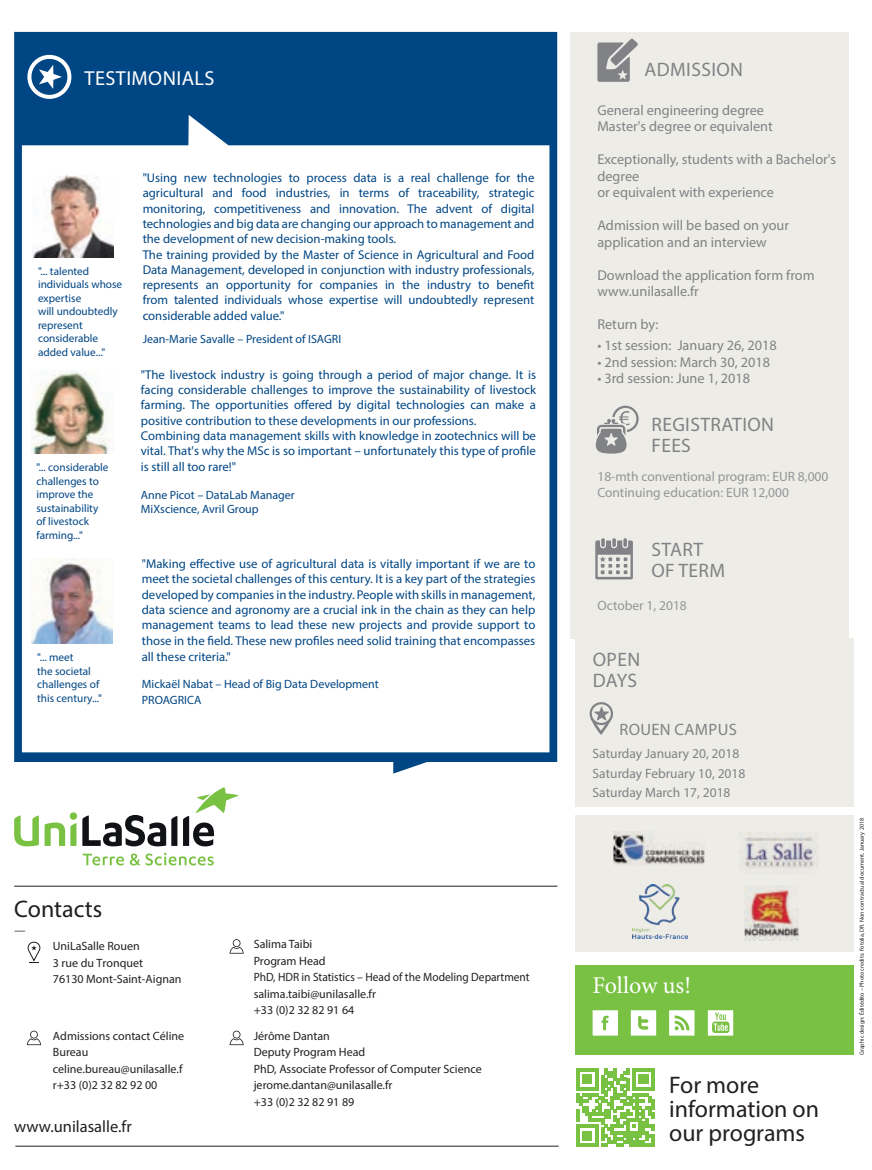
<style>
.page{position:relative;width:872px;height:1170px;background:#fff}
.page>*{position:absolute;margin:0;border:0;box-sizing:border-box;transform-origin:0 0}
.t1{font:24px/24px "Myriad Pro";color:#231f20}
.t2{font:24px "Minion Pro";letter-spacing:-.005em;color:#fff}
.t3{font:20.25px "Myriad Pro";letter-spacing:.02em;color:#fff}
.t4{font:19.5px/21px "Myriad Pro";letter-spacing:.02em;color:#808285}
.t5{font:16.5px "Myriad Pro";color:#231f20}
.t6{font:16.5px "Myriad Pro";letter-spacing:.02em;color:#808285}
.t7{font:14.25px/16.5px "Myriad Pro";color:#808285}
.t8{font:13.5px/16.5px "Myriad Pro";color:#939598}
.t9{font:13.5px/19.5px "Myriad Pro";color:#808285}
.t10{font:12.75px/15.5px "Myriad Pro";color:#014684}
.t11{font:12.75px "Minion Pro";color:#231f20}
.t12{font:12px/16.5px "Myriad Pro";color:#231f20}
.t13{font:12px/16.2px "Myriad Pro";color:#014684}
.t14{font:11.25px/13.5px "Myriad Pro";color:#014684}
.t15{font:6px "Myriad Pro";color:#231f20}
</style>
<div class="page">
<div style="left:570px;top:32px;width:278px;height:606px;background:#edece7"></div>
<div style="left:70px;top:812px;width:7px;height:7px;background:#79c142;border-radius:50%"></div>
<svg style="left:82px;top:814px;width:95px;height:32px"></svg>
<svg style="left:14px;top:815px;width:25px;height:31px"></svg>
<svg style="left:45px;top:822px;width:31px;height:23px"></svg>
<svg style="left:183px;top:787px;width:56px;height:59px"></svg>
<svg style="left:83px;top:853px;width:41px;height:12px"></svg>
<svg style="left:130px;top:853px;width:10px;height:12px"></svg>
<svg style="left:146px;top:852px;width:68px;height:13px"></svg>
<div style="left:575px;top:965px;width:278px;height:89px;background:#79c142"></div>
<svg style="left:592px;top:1010px;width:26px;height:25px"></svg>
<svg style="left:631px;top:1010px;width:25px;height:25px"></svg>
<svg style="left:669px;top:1010px;width:25px;height:25px"></svg>
<svg style="left:708px;top:1010px;width:25px;height:25px"></svg>
<svg style="left:576px;top:1068px;width:78px;height:78px"></svg>
<svg style="left:596px;top:405px;width:42px;height:48px"></svg>
<svg style="left:595px;top:538px;width:38px;height:41px"></svg>
<svg style="left:597px;top:38px;width:41px;height:44px"></svg>
<div style="left:575px;top:638px;width:278px;height:169px;background:#edece7"></div>
<div style="left:589px;top:702px;width:24px;height:23px;border:2px solid #808285;border-radius:50%"></div>
<svg style="left:589px;top:706px;width:24px;height:29px"></svg>
<div style="left:575px;top:814px;width:278px;height:137px;background:#edece7"></div>
<img style="left:633px;top:884px;width:54px;height:54px">
<img style="left:744px;top:885px;width:55px;height:55px">
<img style="left:614px;top:831px;width:90px;height:34px">
<img style="left:739px;top:832px;width:79px;height:36px">
<hr style="left:14px;top:885px;width:543px;height:1px;background:#231f20">
<hr style="left:15px;top:1145px;width:543px;height:1px;background:#231f20">
<svg style="left:28px;top:941px;width:12px;height:22px"></svg>
<svg style="left:229px;top:939px;width:15px;height:14px"></svg>
<svg style="left:229px;top:1030px;width:15px;height:15px"></svg>
<svg style="left:27px;top:1030px;width:14px;height:15px"></svg>
<svg style="left:14px;top:32px;width:543px;height:741px;background:#19578f"></svg>
<svg style="left:21px;top:113px;width:529px;height:640px"></svg>
<img style="left:32px;top:558px;width:81px;height:85px">
<img style="left:31px;top:370px;width:82px;height:83px">
<img style="left:33px;top:175px;width:80px;height:82px">
<svg style="left:22px;top:49px;width:55px;height:50px"></svg>
<h2 class="t3" style="left:85px;top:65px;width:131px">TESTIMONIALS</h2>
<p class="t14" style="left:38px;top:264px;width:86px">"... talented individuals whose expertise<br>will undoubtedly represent considerable added value..."</p>
<p class="t14" style="left:36px;top:460px;width:74px">"... considerable challenges to improve the sustainability of livestock farming..."</p>
<p class="t14" style="left:37px;top:650px;width:66px">"... meet<br>the societal challenges of this century..."</p>
<p class="t10" style="left:143px;top:170px;width:393px">"Using new technologies to process data is a real challenge for the agricultural and food industries, in terms of traceability, strategic monitoring, competitiveness and innovation. The advent of digital technologies and big data are changing our approach to management and the development of new decision-making tools.<br>The training provided by the Master of Science in Agricultural and Food Data Management, developed in conjunction with industry professionals, represents an opportunity for companies in the industry to benefit from talented individuals whose expertise will undoubtedly represent considerable added value."</p>
<p class="t13" style="left:143px;top:331px;width:200px">Jean-Marie Savalle – President of ISAGRI</p>
<p class="t10" style="left:141px;top:366px;width:397px">"The livestock industry is going through a period of major change. It is facing considerable challenges to improve the sustainability of livestock farming. The opportunities offered by digital technologies can make a positive contribution to these developments in our professions.<br>Combining data management skills with knowledge in zootechnics will be vital. That's why the MSc is so important – unfortunately this type of profile is still all too rare!"</p>
<p class="t13" style="left:141px;top:487px;width:156px;line-height:14.4px">Anne Picot – DataLab Manager<br>MiXscience, Avril Group</p>
<p class="t10" style="left:142px;top:555px;width:395px;text-align:justify">"Making effective use of agricultural data is vitally important if we are to meet the societal challenges of this century. It is a key part of the strategies developed by companies in the industry. People with skills in management, data science and agronomy are a crucial ink in the chain as they can help management teams to lead these new projects and provide support to those in the field. These new profiles need solid training that encompasses all these criteria."</p>
<p class="t13" style="left:142px;top:675px;width:239px">Mickaël Nabat – Head of Big Data Development<br>PROAGRICA</p>
<h1 class="t1" style="left:14px;top:896px;width:90px">Contacts</h1>
<p class="t11" style="left:14px;top:920px;width:13px">—</p>
<p class="t12" style="left:53px;top:937px;width:130px">UniLaSalle Rouen<br>3 rue du Tronquet<br>76130 Mont-Saint-Aignan</p>
<p class="t12" style="left:53px;top:1027px;width:133px">Admissions contact Céline<br>Bureau celine.bureau@unilasalle.f r+33 (0)2 32 82 92 00</p>
<p class="t5" style="left:14px;top:1116px;width:119px">www.unilasalle.fr</p>
<p class="t12" style="left:254px;top:935px;width:277px">Salima Taibi<br>Program Head<br>PhD, HDR in Statistics – Head of the Modeling Department salima.taibi@unilasalle.fr<br>+33 (0)2 32 82 91 64</p>
<p class="t12" style="left:254px;top:1027px;width:229px">Jérôme Dantan<br>Deputy Program Head<br>PhD, Associate Professor of Computer Science jerome.dantan@unilasalle.fr<br>+33 (0)2 32 82 91 89</p>
<h3 class="t4" style="left:644px;top:59px;width:100px">ADMISSION</h3>
<p class="t7" style="left:597px;top:101px;width:177px">General engineering degree<br>Master's degree or equivalent</p>
<p class="t7" style="left:597px;top:151px;width:240px">Exceptionally, students with a Bachelor's degree<br>or equivalent with experience</p>
<p class="t7" style="left:597px;top:217px;width:193px">Admission will be based on your application and an interview</p>
<p class="t7" style="left:597px;top:267px;width:219px">Download the application form from www.unilasalle.fr</p>
<p class="t7" style="left:597px;top:316px;width:63px">Return by:</p>
<p class="t7" style="left:597px;top:337px;width:181px">• 1st session: January 26, 2018</p>
<p class="t7" style="left:597px;top:353px;width:174px">• 2nd session: March 30, 2018</p>
<p class="t7" style="left:597px;top:370px;width:154px">• 3rd session: June 1, 2018</p>
<h3 class="t4" style="left:651px;top:413px;width:124px">REGISTRATION<br>FEES</h3>
<p class="t8" style="left:597px;top:468px;width:232px">18-mth conventional program: EUR 8,000<br>Continuing education: EUR 12,000</p>
<h3 class="t4" style="left:651px;top:539px;width:75px">START<br>OF TERM</h3>
<p class="t8" style="left:597px;top:597px;width:91px">October 1, 2018</p>
<h3 class="t4" style="left:593px;top:648px;width:49px">OPEN<br>DAYS</h3>
<p class="t6" style="left:619px;top:718px;width:119px">ROUEN CAMPUS</p>
<p class="t9" style="left:592px;top:743px;width:154px">Saturday January 20, 2018<br>Saturday February 10, 2018<br>Saturday March 17, 2018</p>
<h1 class="t2" style="left:592px;top:969px;width:100px">Follow us!</h1>
<h1 class="t1" style="left:669px;top:1072px;width:151px">For more information on our programs</h1>
<p class="t15" style="left:858px;top:1055px;width:239px;rotate:-90deg">Graphic design: Éditédito – Photo credits: Fotolia, DR. Non-contractual document. January 2018</p>
</div>
